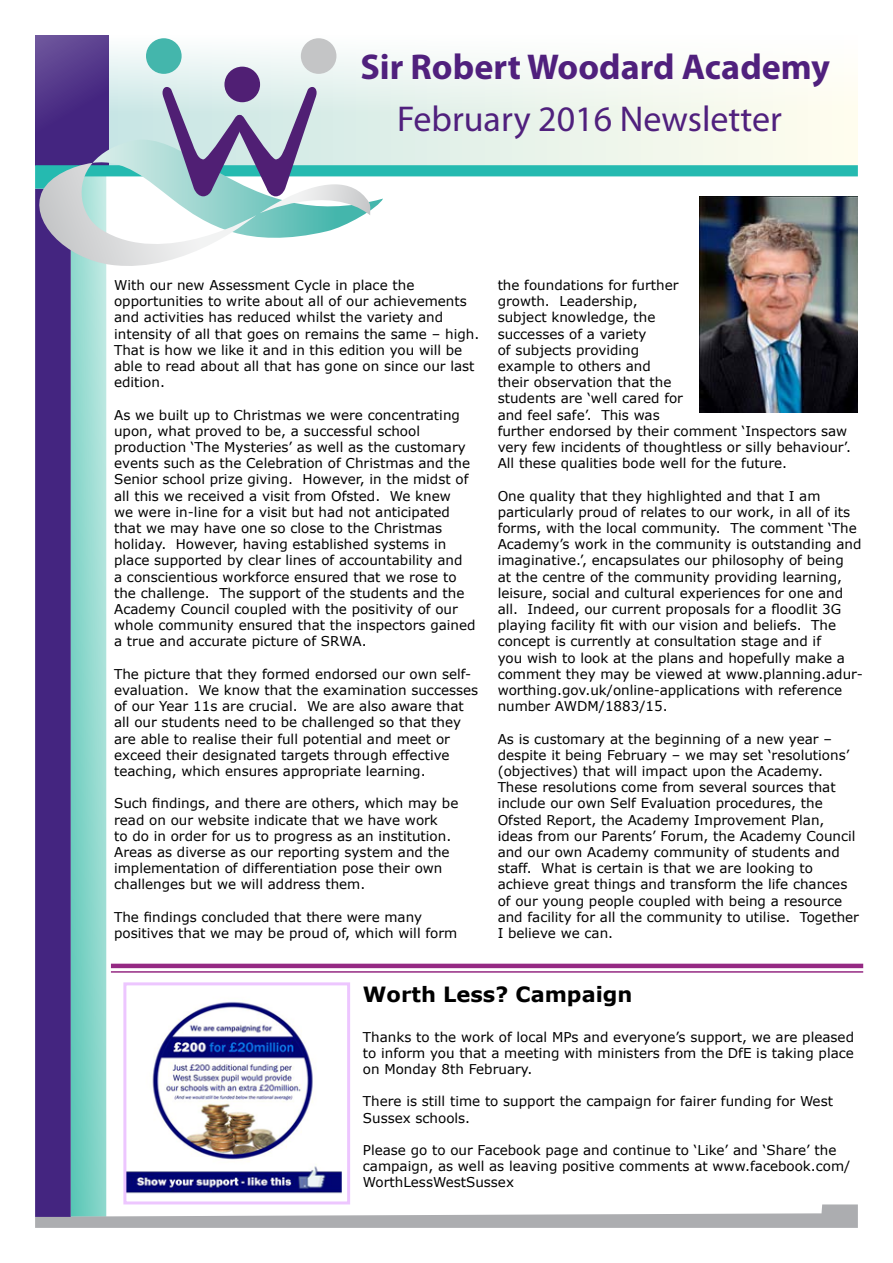
<style>
.page{position:relative;width:893px;height:1263px;background:#fff}
.page>*{position:absolute;margin:0;border:0;box-sizing:border-box;transform-origin:0 0}
.t1{font:700 36px "Myriad Pro";color:#50207d}
.t2{font:36px "Myriad Pro";color:#50207d}
.t3{font:700 21px "Verdana";color:#000}
.t4{font:13.5px/16.2px "Verdana";color:#000}
</style>
<div class="page">
<svg style="left:71px;top:275px;width:35px;height:929px;background:#8cd7cc"></svg>
<div style="left:109px;top:35px;width:749px;height:130px;background:linear-gradient(to right,#ebf5f5,#fffef9)"></div>
<div style="left:35px;top:35px;width:74px;height:130px;background:linear-gradient(to right,#654c96,#523589)"></div>
<svg style="left:35px;top:1204px;width:823px;height:24px"></svg>
<div style="left:35px;top:189px;width:36px;height:1028px;background:#442580"></div>
<div style="left:224px;top:67px;width:36px;height:35px;background:#501f74;border-radius:50%"></div>
<div style="left:301px;top:38px;width:35px;height:36px;background:#c4c5c6;border-radius:50%"></div>
<div style="left:146px;top:38px;width:36px;height:36px;background:#44b6ac;border-radius:50%"></div>
<svg style="left:35px;top:87px;width:823px;height:188px"></svg>
<img style="left:699px;top:196px;width:159px;height:217px">
<img style="left:127px;top:1002px;width:215px;height:192px">
<div style="left:123px;top:982px;width:227px;height:222px;border:3px solid #edc6ff"></div>
<hr style="left:111px;top:964px;width:752px;height:4px;background:#952983">
<hr style="left:111px;top:971px;width:752px;height:2px;background:#952983">
<h1 class="t1" style="left:360px;top:43px;width:471px">Sir Robert Woodard Academy</h1>
<h1 class="t2" style="left:397px;top:97px;width:386px">February 2016 Newsletter</h1>
<p class="t4" style="left:114px;top:277px;width:367px">With our new Assessment Cycle in place the opportunities to write about all of our achievements and activities has reduced whilst the variety and intensity of all that goes on remains the same – high.<br>That is how we like it and in this edition you will be able to read about all that has gone on since our last edition.</p>
<p class="t4" style="left:114px;top:406px;width:363px">As we built up to Christmas we were concentrating upon, what proved to be, a successful school production ‘The Mysteries’ as well as the customary events such as the Celebration of Christmas and the Senior school prize giving. However, in the midst of all this we received a visit from Ofsted. We knew<br>we were in-line for a visit but had not anticipated that we may have one so close to the Christmas holiday. However, having established systems in place supported by clear lines of accountability and<br>a conscientious workforce ensured that we rose to the challenge. The support of the students and the Academy Council coupled with the positivity of our whole community ensured that the inspectors gained a true and accurate picture of SRWA.</p>
<p class="t4" style="left:114px;top:666px;width:366px">The picture that they formed endorsed our own self&shy;evaluation. We know that the examination successes of our Year 11s are crucial. We are also aware that all our students need to be challenged so that they are able to realise their full potential and meet or exceed their designated targets through effective teaching, which ensures appropriate learning.</p>
<p class="t4" style="left:114px;top:795px;width:346px">Such findings, and there are others, which may be read on our website indicate that we have work<br>to do in order for us to progress as an institution.<br>Areas as diverse as our reporting system and the implementation of differentiation pose their own challenges but we will address them.</p>
<p class="t4" style="left:114px;top:909px;width:345px">The findings concluded that there were many positives that we may be proud of, which will form</p>
<p class="t4" style="left:498px;top:277px;width:355px">the foundations for further<br>growth. Leadership,<br>subject knowledge, the<br>successes of a variety<br>of subjects providing<br>example to others and<br>their observation that the<br>students are ‘well cared for<br>and feel safe’. This was<br>further endorsed by their comment ‘Inspectors saw very few incidents of thoughtless or silly behaviour’.<br>All these qualities bode well for the future.</p>
<p class="t4" style="left:498px;top:487px;width:367px">One quality that they highlighted and that I am particularly proud of relates to our work, in all of its forms, with the local community. The comment ‘The Academy’s work in the community is outstanding and imaginative.’, encapsulates our philosophy of being<br>at the centre of the community providing learning, leisure, social and cultural experiences for one and all. Indeed, our current proposals for a floodlit 3G playing facility fit with our vision and beliefs. The concept is currently at consultation stage and if<br>you wish to look at the plans and hopefully make a comment they may be viewed at www.planning.adur&shy;worthing.gov.uk/online-applications with reference number AWDM/1883/15.</p>
<p class="t4" style="left:498px;top:730px;width:363px">As is customary at the beginning of a new year – despite it being February – we may set ‘resolutions’ (objectives) that will impact upon the Academy.<br>These resolutions come from several sources that include our own Self Evaluation procedures, the Ofsted Report, the Academy Improvement Plan, ideas from our Parents’ Forum, the Academy Council and our own Academy community of students and staff. What is certain is that we are looking to achieve great things and transform the life chances of our young people coupled with being a resource and facility for all the community to utilise. Together I believe we can.</p>
<h2 class="t3" style="left:363px;top:980px;width:271px">Worth Less? Campaign</h2>
<p class="t4" style="left:363px;top:1028px;width:493px;text-align:justify">Thanks to the work of local MPs and everyone’s support, we are pleased to inform you that a meeting with ministers from the DfE is taking place on Monday 8th February.</p>
<p class="t4" style="left:363px;top:1093px;width:472px">There is still time to support the campaign for fairer funding for West<br>Sussex schools.</p>
<p class="t4" style="left:363px;top:1142px;width:489px">Please go to our Facebook page and continue to ‘Like’ and ‘Share’ the campaign, as well as leaving positive comments at www.facebook.com/<br>WorthLessWestSussex</p>
</div>
